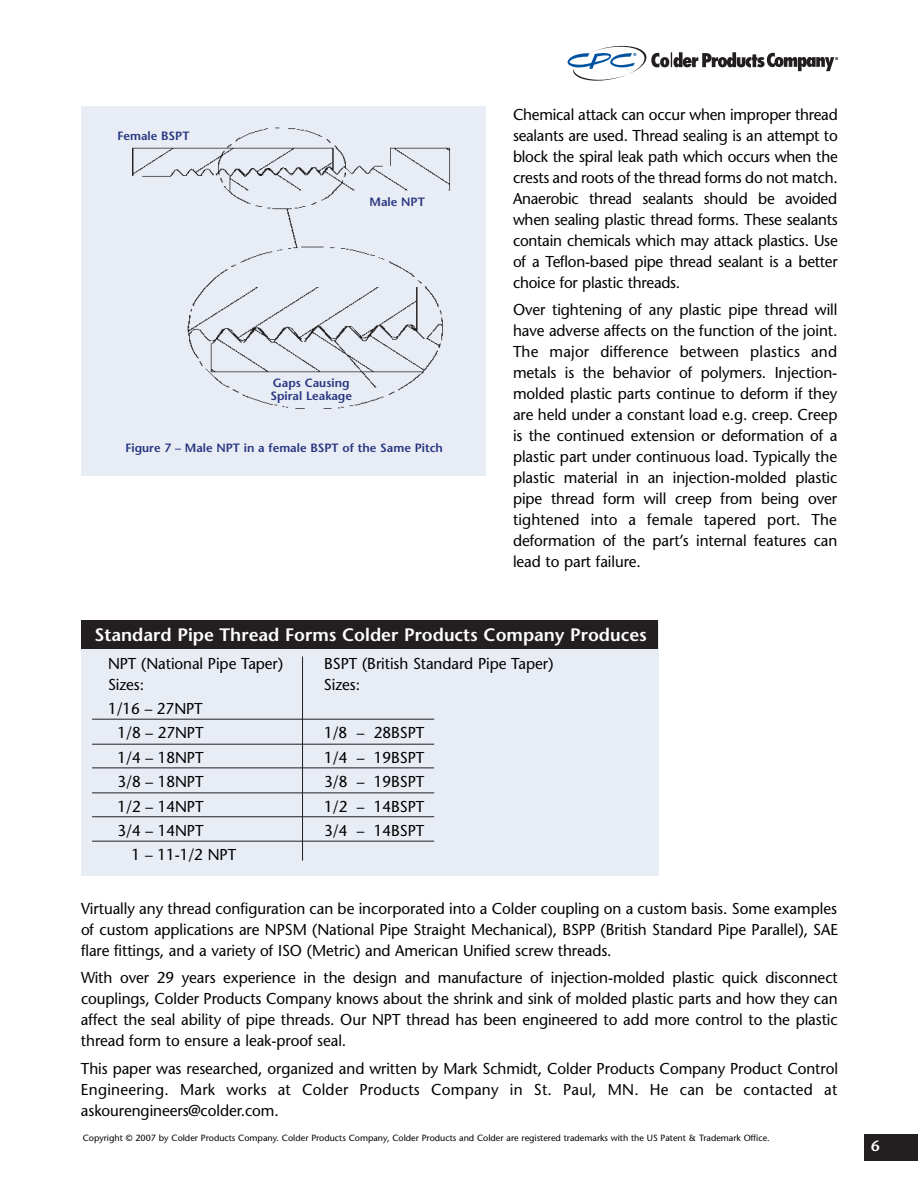
<style>
.page{position:relative;width:918px;height:1188px;background:#fff}
.page>*{position:absolute;margin:0;border:0;box-sizing:border-box;transform-origin:0 0}
.t1{font:600 18px "Stone Sans";color:#fff}
.t2{font:15.75px/21px "Stone Sans";letter-spacing:-.005em;color:#000;text-align:justify}
.t3{font:600 15px "Stone Sans";color:#fff}
.t4{font:600 12px/13.5px "Stone Sans";color:#283681}
.t5{font:9px "Stone Sans";color:#000}
</style>
<div class="page">
<div style="left:81px;top:621px;width:577px;height:255px;background:#e8ecf4"></div>
<svg style="left:567px;top:45px;width:271px;height:36px"></svg>
<div style="left:864px;top:1134px;width:54px;height:27px;background:#231f20"></div>
<div style="left:81px;top:106px;width:405px;height:370px;background:#e8ecf4"></div>
<img style="left:133px;top:127px;width:317px;height:282px">
<div style="left:81px;top:620px;width:577px;height:29px;background:#231f20"></div>
<hr style="left:302px;top:657px;width:1px;height:204px;background:#231f20">
<hr style="left:92px;top:841px;width:342px;height:1px;background:#231f20">
<hr style="left:92px;top:816px;width:342px;height:1px;background:#231f20">
<hr style="left:92px;top:793px;width:342px;height:1px;background:#231f20">
<hr style="left:92px;top:768px;width:342px;height:1px;background:#231f20">
<hr style="left:92px;top:744px;width:342px;height:1px;background:#231f20">
<hr style="left:92px;top:719px;width:342px;height:1px;background:#231f20">
<p class="t4" style="left:117px;top:129px;width:74px">Female BSPT</p>
<p class="t4" style="left:370px;top:195px;width:57px">Male NPT</p>
<p class="t4" style="left:270px;top:376px;width:83px">Gaps Causing<br>Spiral Leakage</p>
<p class="t4" style="left:125px;top:441px;width:319px">Figure 7 – Male NPT in a female BSPT of the Same Pitch</p>
<p class="t2" style="left:513px;top:104px;width:326px">Chemical attack can occur when improper thread sealants are used. Thread sealing is an attempt to block the spiral leak path which occurs when the crests and roots of the thread forms do not match.<br>Anaerobic thread sealants should be avoided when sealing plastic thread forms. These sealants contain chemicals which may attack plastics. Use of a Teflon-based pipe thread sealant is a better choice for plastic threads.</p>
<p class="t2" style="left:513px;top:299px;width:326px">Over tightening of any plastic pipe thread will have adverse affects on the function of the joint.<br>The major difference between plastics and metals is the behavior of polymers. Injection&shy;molded plastic parts continue to deform if they are held under a constant load e.g. creep. Creep is the continued extension or deformation of a plastic part under continuous load. Typically the plastic material in an injection-molded plastic pipe thread form will creep from being over tightened into a female tapered port. The deformation of the part’s internal features can lead to part failure.</p>
<p class="t1" style="left:94px;top:624px;width:554px">Standard Pipe Thread Forms Colder Products Company Produces</p>
<p class="t2" style="left:108px;top:653px;width:177px">NPT (National Pipe Taper)</p>
<p class="t2" style="left:324px;top:653px;width:231px">BSPT (British Standard Pipe Taper)</p>
<p class="t2" style="left:108px;top:674px;width:38px">Sizes:</p>
<p class="t2" style="left:324px;top:674px;width:38px">Sizes:</p>
<p class="t2" style="left:108px;top:697px;width:97px;line-height:24.3px;text-align:right">1/16 – 27NPT<br>1/8 – 27NPT</p>
<p class="t2" style="left:324px;top:723px;width:102px">1/8 – 28BSPT</p>
<p class="t2" style="left:117px;top:747px;width:88px">1/4 – 18NPT</p>
<p class="t2" style="left:324px;top:747px;width:102px">1/4 – 19BSPT</p>
<p class="t2" style="left:117px;top:771px;width:88px">3/8 – 18NPT</p>
<p class="t2" style="left:324px;top:771px;width:102px">3/8 – 19BSPT</p>
<p class="t2" style="left:117px;top:796px;width:88px">1/2 – 14NPT</p>
<p class="t2" style="left:324px;top:796px;width:102px">1/2 – 14BSPT</p>
<p class="t2" style="left:117px;top:820px;width:88px">3/4 – 14NPT</p>
<p class="t2" style="left:324px;top:820px;width:102px">3/4 – 14BSPT</p>
<p class="t2" style="left:132px;top:844px;width:106px">1 – 11-1/2 NPT</p>
<p class="t2" style="left:81px;top:898px;width:759px">Virtually any thread configuration can be incorporated into a Colder coupling on a custom basis. Some examples of custom applications are NPSM (National Pipe Straight Mechanical), BSPP (British Standard Pipe Parallel), SAE flare fittings, and a variety of ISO (Metric) and American Unified screw threads.</p>
<p class="t2" style="left:81px;top:967px;width:758px">With over 29 years experience in the design and manufacture of injection-molded plastic quick disconnect couplings, Colder Products Company knows about the shrink and sink of molded plastic parts and how they can affect the seal ability of pipe threads. Our NPT thread has been engineered to add more control to the plastic thread form to ensure a leak-proof seal.</p>
<p class="t2" style="left:81px;top:1058px;width:759px">This paper was researched, organized and written by Mark Schmidt, Colder Products Company Product Control Engineering. Mark works at Colder Products Company in St. Paul, MN. He can be contacted at askourengineers@colder.com.</p>
<p class="t5" style="left:83px;top:1132px;width:689px">Copyright © 2007 by Colder Products Company. Colder Products Company, Colder Products and Colder are registered trademarks with the US Patent &amp; Trademark Office.</p>
<p class="t3" style="left:871px;top:1137px;width:10px">6</p>
</div>
